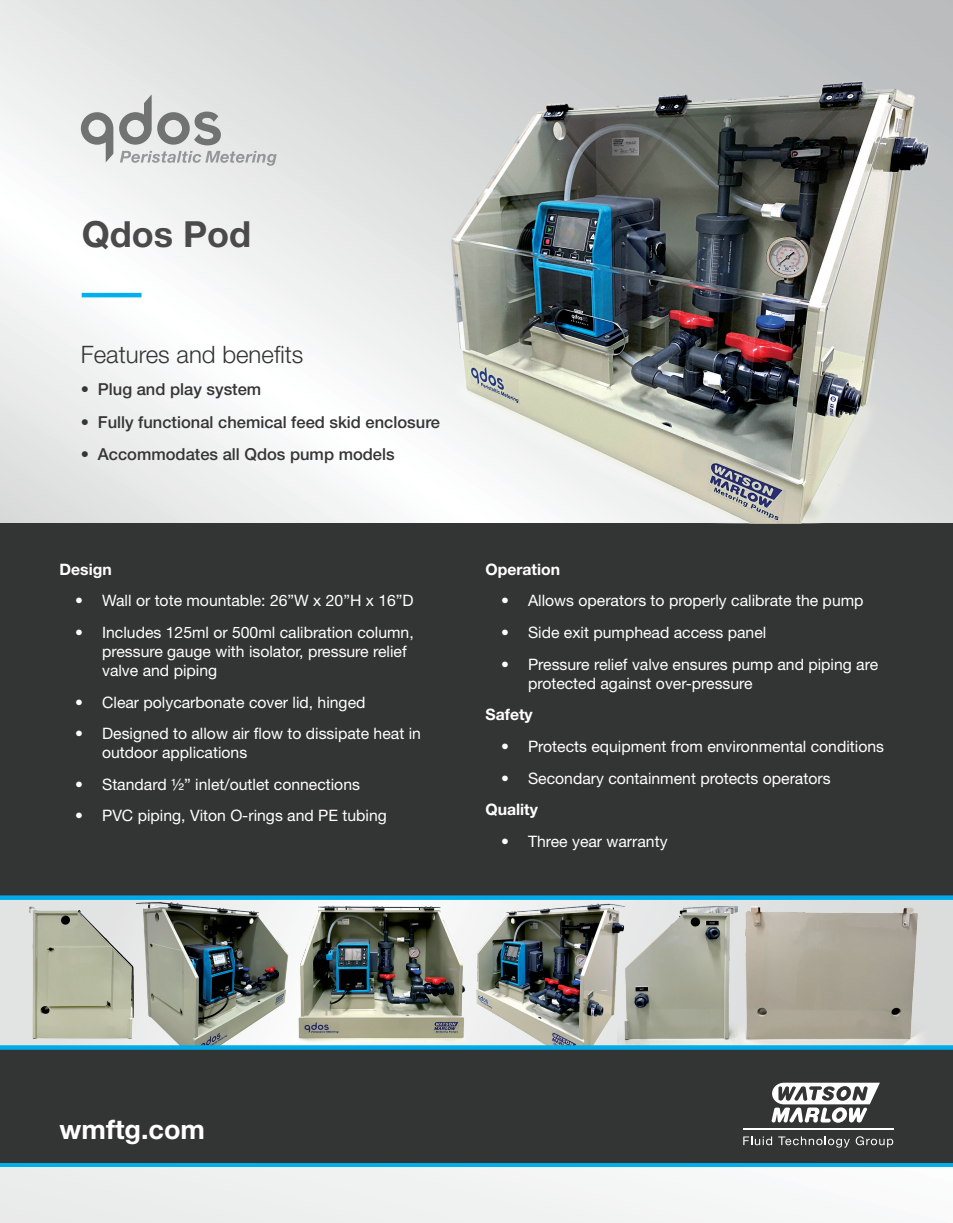
<style>
.page{position:relative;width:953px;height:1223px;background:#fff}
.page>*{position:absolute;margin:0;border:0;box-sizing:border-box;transform-origin:0 0}
.t1{font:700 36px "Helvetica Neue LT Std";color:#494a49}
.t2{font:700 27px "Helvetica Neue LT Std";color:#fff}
.t3{font:300 24px "Helvetica Neue LT Std";color:#333535}
.t4{font:500 16.5px "Helvetica Neue LT Std";color:#343534}
.t5{font:15.75px/18.9px "Helvetica Neue LT Std";color:#fff}
.t6{font:700 15.75px "Helvetica Neue LT Std";color:#fff}
</style>
<div class="page">
<svg style="left:0;top:0;width:952px;height:523px"></svg>
<div style="left:0;top:523px;width:952px;height:375px;background:#333535"></div>
<img style="left:305px;top:55px;width:624px;height:468px">
<svg style="left:81px;top:112px;width:32px;height:50px"></svg>
<svg style="left:119px;top:94px;width:102px;height:51px;background:#bcbebd"></svg>
<svg style="left:120px;top:151px;width:156px;height:15px;background:#cdcece"></svg>
<div style="left:0;top:1047px;width:952px;height:117px;background:#333535"></div>
<div style="left:0;top:1162px;width:952px;height:60px;background:#f0f2f1"></div>
<svg style="left:0;top:1162px;width:952px;height:4px;background:#0c90bd"></svg>
<hr style="left:742px;top:1128px;width:150px;height:1px;background:#fff">
<svg style="left:743px;top:1136px;width:28px;height:8px"></svg>
<svg style="left:778px;top:1136px;width:71px;height:11px"></svg>
<svg style="left:855px;top:1136px;width:37px;height:11px"></svg>
<svg style="left:771px;top:1082px;width:108px;height:40px"></svg>
<hr style="left:82px;top:293px;width:59px;height:4px;background:#00afeb">
<img style="left:0;top:895px;width:952px;height:154px">
<h1 class="t1" style="left:82px;top:211px;width:171px">Qdos Pod</h1>
<h3 class="t3" style="left:81px;top:340px;width:224px">Features and benefits</h3>
<p class="t4" style="left:81px;top:379px;width:182px">• Plug and play system</p>
<p class="t4" style="left:81px;top:412px;width:360px">• Fully functional chemical feed skid enclosure</p>
<p class="t4" style="left:81px;top:444px;width:315px">• Accommodates all Qdos pump models</p>
<p class="t6" style="left:60px;top:559px;width:54px">Design</p>
<p class="t5" style="left:75px;top:591px;width:340px">• Wall or tote mountable: 26”W x 20”H x 16”D</p>
<p class="t5" style="left:102px;top:622px;width:313px;text-indent:-27px">• Includes 125ml or 500ml calibration column, pressure gauge with isolator, pressure relief valve and piping</p>
<p class="t5" style="left:75px;top:692px;width:292px">• Clear polycarbonate cover lid, hinged</p>
<p class="t5" style="left:102px;top:723px;width:320px;text-indent:-27px">• Designed to allow air flow to dissipate heat in outdoor applications</p>
<p class="t5" style="left:75px;top:774px;width:286px">• Standard ½” inlet/outlet connections</p>
<p class="t5" style="left:75px;top:806px;width:313px">• PVC piping, Viton O-rings and PE tubing</p>
<p class="t6" style="left:485px;top:559px;width:76px">Operation</p>
<p class="t5" style="left:501px;top:591px;width:364px">• Allows operators to properly calibrate the pump</p>
<p class="t5" style="left:501px;top:622px;width:267px">• Side exit pumphead access panel</p>
<p class="t5" style="left:528px;top:654px;width:351px;text-indent:-27px">• Pressure relief valve ensures pump and piping are protected against over-pressure</p>
<p class="t6" style="left:485px;top:704px;width:49px">Safety</p>
<p class="t5" style="left:501px;top:736px;width:384px">• Protects equipment from environmental conditions</p>
<p class="t5" style="left:501px;top:768px;width:331px">• Secondary containment protects operators</p>
<p class="t6" style="left:485px;top:799px;width:54px">Quality</p>
<p class="t5" style="left:500px;top:831px;width:168px">• Three year warranty</p>
<h2 class="t2" style="left:60px;top:1112px;width:147px">wmftg.com</h2>
</div>
